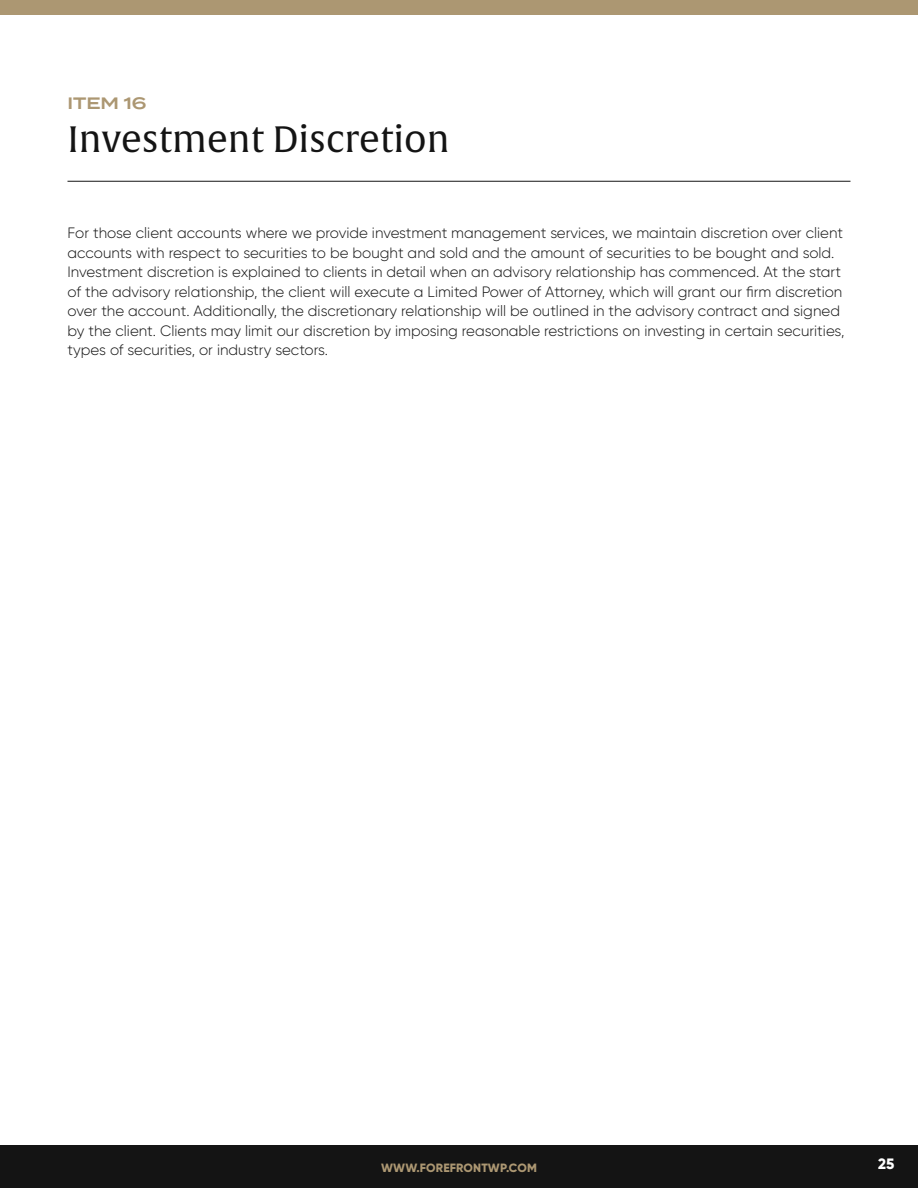
<style>
.page{position:relative;width:918px;height:1188px;background:#fff}
.page>*{position:absolute;margin:0;border:0;box-sizing:border-box;transform-origin:0 0}
.t1{font:36px "Alverata";color:#141414}
.t2{font:600 16.5px "Termina";color:#ac9772}
.t3{font:300 15px/19.5px "Gilroy";color:#141414}
.t4{font:800 15px "Gilroy";color:#fff}
.t5{font:800 12px "Gilroy";letter-spacing:.01em;color:#ac9772}
</style>
<div class="page">
<div style="left:0;top:0;width:918px;height:14px;background:#ac9772"></div>
<div style="left:0;top:1146px;width:918px;height:42px;background:#141414"></div>
<hr style="left:68px;top:181px;width:782px;height:1px;background:#141414">
<p class="t2" style="left:68px;top:91px;width:81px">ITEM 16</p>
<h1 class="t1" style="left:68px;top:117px;width:384px">Investment Discretion</h1>
<p class="t3" style="left:67px;top:223px;width:779px">For those client accounts where we provide investment management services, we maintain discretion over client accounts with respect to securities to be bought and sold and the amount of securities to be bought and sold.<br>Investment discretion is explained to clients in detail when an advisory relationship has commenced. At the start of the advisory relationship, the client will execute a Limited Power of Attorney, which will grant our firm discretion over the account. Additionally, the discretionary relationship will be outlined in the advisory contract and signed by the client. Clients may limit our discretion by imposing reasonable restrictions on investing in certain securities, types of securities, or industry sectors.</p>
<p class="t5" style="left:381px;top:1160px;width:157px">WWW.FOREFRONTWP.COM</p>
<p class="t4" style="left:878px;top:1155px;width:18px">25</p>
</div>
